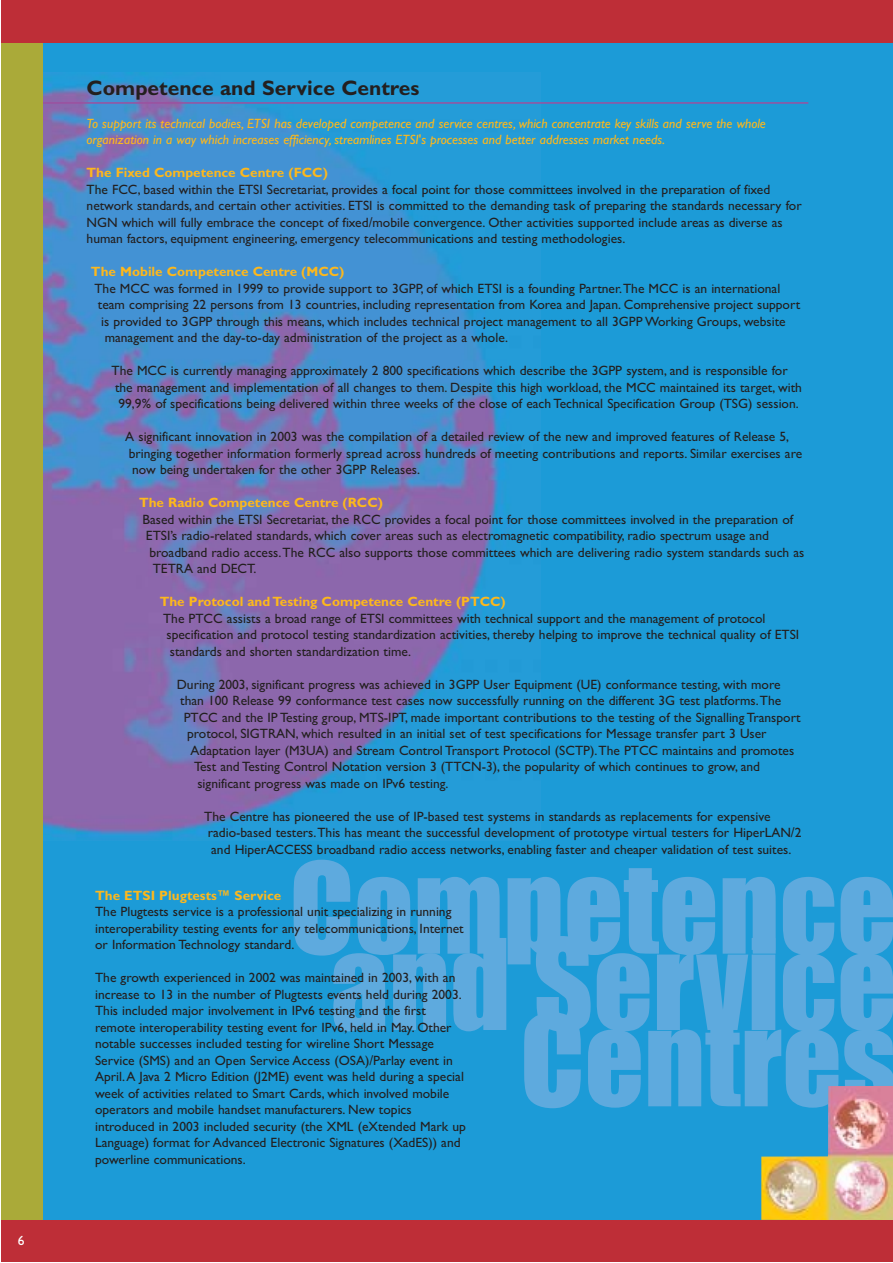
<style>
.page{position:relative;width:893px;height:1263px;background:#fff}
.page>*{position:absolute;margin:0;border:0;box-sizing:border-box;transform-origin:0 0}
.t1{font:116.4px "Impact";color:#5eaade}
.t2{font:700 21px "Gill Sans";color:#231f1f}
.t3{font:13.5px/16.5px "Gill Sans";color:#231f1f}
.t4{font:italic 13.5px/16.5px "Gill Sans";color:#fdb81c}
.t5{font:700 13.5px "Gill Sans";color:#fdb81c}
.t6{font:13.5px "Gill Sans";color:#fff}
</style>
<div class="page">
<div style="left:1px;top:43px;width:891px;height:1183px;background:#1c9bd7"></div>
<img style="left:43px;top:72px;width:467px;height:768px">
<hr style="left:32px;top:102px;width:776px;height:2px;background:#9c519f">
<div style="left:1px;top:30px;width:42px;height:1217px;background:#aaaa39"></div>
<div style="left:1px;top:0;width:891px;height:43px;background:#be2e37"></div>
<img style="left:761px;top:1086px;width:131px;height:134px">
<div style="left:1px;top:1220px;width:891px;height:42px;background:#be2e37"></div>
<p class="t6" style="left:18px;top:1235px;width:8px">6</p>
<h2 class="t2" style="left:87px;top:81px;width:334px">Competence and Service Centres</h2>
<p class="t4" style="left:87px;top:117px;width:680px">To support its technical bodies, ETSI has developed competence and service centres, which concentrate key skills and serve the whole organization in a way which increases efficiency, streamlines ETSI's processes and better addresses market needs.</p>
<p class="t5" style="left:87px;top:168px;width:243px">The Fixed Competence Centre (FCC)</p>
<p class="t3" style="left:87px;top:183px;width:716px">The FCC, based within the ETSI Secretariat, provides a focal point for those committees involved in the preparation of fixed network standards, and certain other activities. ETSI is committed to the demanding task of preparing the standards necessary for NGN which will fully embrace the concept of fixed/mobile convergence. Other activities supported include areas as diverse as human factors, equipment engineering, emergency telecommunications and testing methodologies.</p>
<p class="t5" style="left:91px;top:267px;width:255px">The Mobile Competence Centre (MCC)</p>
<p class="t3" style="left:94px;top:282px;width:687px">The MCC was formed in 1999 to provide support to 3GPP, of which ETSI is a founding Partner.The MCC is an international</p>
<p class="t3" style="left:98px;top:298px;width:703px">team comprising 22 persons from 13 countries, including representation from Korea and Japan. Comprehensive project support</p>
<p class="t3" style="left:101px;top:315px;width:685px">is provided to 3GPP through this means, which includes technical project management to all 3GPP Working Groups, website</p>
<p class="t3" style="left:105px;top:331px;width:405px">management and the day-to-day administration of the project as a whole.</p>
<p class="t3" style="left:112px;top:364px;width:692px">The MCC is currently managing approximately 2 800 specifications which describe the 3GPP system, and is responsible for the management and implementation of all changes to them. Despite this high workload, the MCC maintained its target, with<br>99,9% of specifications being delivered within three weeks of the close of each Technical Specification Group (TSG) session.</p>
<p class="t3" style="left:125px;top:430px;width:678px">A significant innovation in 2003 was the compilation of a detailed review of the new and improved features of Release 5, bringing together information formerly spread across hundreds of meeting contributions and reports. Similar exercises are now being undertaken for the other 3GPP Releases.</p>
<p class="t5" style="left:139px;top:498px;width:245px">The Radio Competence Centre (RCC)</p>
<p class="t3" style="left:142px;top:513px;width:652px">Based within the ETSI Secretariat, the RCC provides a focal point for those committees involved in the preparation of</p>
<p class="t3" style="left:146px;top:529px;width:624px">ETSI’s radio-related standards, which cover areas such as electromagnetic compatibility, radio spectrum usage and</p>
<p class="t3" style="left:149px;top:546px;width:656px">broadband radio access.The RCC also supports those committees which are delivering radio system standards such as</p>
<p class="t3" style="left:153px;top:562px;width:105px">TETRA and DECT.</p>
<p class="t5" style="left:160px;top:597px;width:348px">The Protocol and Testing Competence Centre (PTCC)</p>
<p class="t3" style="left:163px;top:612px;width:637px">The PTCC assists a broad range of ETSI committees with technical support and the management of protocol specification and protocol testing standardization activities, thereby helping to improve the technical quality of ETSI standards and shorten standardization time.</p>
<p class="t3" style="left:177px;top:678px;width:605px">During 2003, significant progress was achieved in 3GPP User Equipment (UE) conformance testing, with more</p>
<p class="t3" style="left:180px;top:694px;width:602px">than 100 Release 99 conformance test cases now successfully running on the different 3G test platforms.The</p>
<p class="t3" style="left:184px;top:711px;width:618px">PTCC and the IP Testing group, MTS-IPT, made important contributions to the testing of the Signalling Transport</p>
<p class="t3" style="left:187px;top:727px;width:581px">protocol, SIGTRAN, which resulted in an initial set of test specifications for Message transfer part 3 User</p>
<p class="t3" style="left:190px;top:744px;width:605px">Adaptation layer (M3UA) and Stream Control Transport Protocol (SCTP).The PTCC maintains and promotes</p>
<p class="t3" style="left:194px;top:760px;width:567px">Test and Testing Control Notation version 3 (TTCN-3), the popularity of which continues to grow, and</p>
<p class="t3" style="left:197px;top:777px;width:252px">significant progress was made on IPv6 testing.</p>
<p class="t3" style="left:204px;top:810px;width:598px">The Centre has pioneered the use of IP-based test systems in standards as replacements for expensive radio-based testers.This has meant the successful development of prototype virtual testers for HiperLAN/2 and HiperACCESS broadband radio access networks, enabling faster and cheaper validation of test suites.</p>
<p class="t5" style="left:95px;top:891px;width:188px">The ETSI Plugtests™ Service</p>
<p class="t3" style="left:95px;top:905px;width:370px">The Plugtests service is a professional unit specializing in running interoperability testing events for any telecommunications, Internet or Information Technology standard.</p>
<p class="t3" style="left:95px;top:971px;width:372px">The growth experienced in 2002 was maintained in 2003, with an increase to 13 in the number of Plugtests events held during 2003.<br>This included major involvement in IPv6 testing and the first remote interoperability testing event for IPv6, held in May. Other notable successes included testing for wireline Short Message Service (SMS) and an Open Service Access (OSA)/Parlay event in April.A Java 2 Micro Edition (J2ME) event was held during a special week of activities related to Smart Cards, which involved mobile operators and mobile handset manufacturers. New topics introduced in 2003 included security (the XML (eXtended Mark up Language) format for Advanced Electronic Signatures (XadES)) and powerline communications.</p>
<h1 class="t1" style="left:289px;top:871px;width:608px">Competence</h1>
<h1 class="t1" style="left:330px;top:947px;width:568px">and Service</h1>
<h1 class="t1" style="left:520px;top:1023px;width:378px">Centres</h1>
</div>
